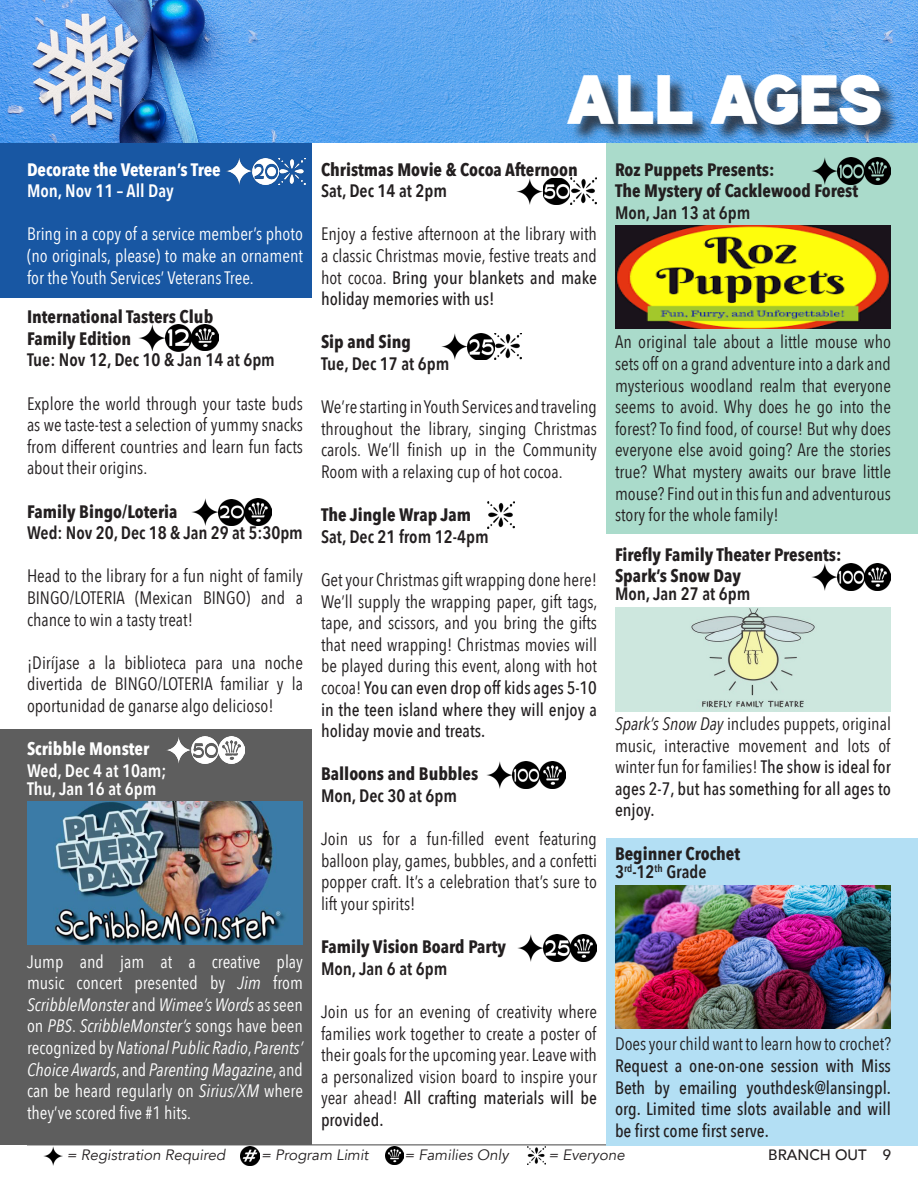
<style>
.page{position:relative;width:918px;height:1188px;background:#fff}
.page>*{position:absolute;margin:0;border:0;box-sizing:border-box;transform-origin:0 0}
.t1{font:45px "JUNAR Regular";color:#fff}
.t2{font:18px/21.6px "Avenir Next Condensed";color:#231f20;text-align:justify}
.t3{font:18px/21.6px "Avenir Next Condensed";color:#fff;text-align:justify}
.t4{font:700 18px "Avenir Next Condensed";color:#231f20}
.t5{font:600 18px "Avenir Next Condensed";color:#231f20}
.t6{font:500 18px/21.6px "Avenir Next Condensed";color:#231f20;text-align:justify}
.t7{font:600 18px "Avenir Next Condensed";color:#fff}
.t8{font:700 18px "Avenir Next Condensed";color:#fff}
.t9{font:italic 15px "Avenir";color:#231f20}
.t10{font:500 15px "Avenir";color:#231f20}
.s1{font-style:italic}
.s2{font-weight:500}
.s3{font-weight:400}
</style>
<div class="page">
<hr style="left:27px;top:1144px;width:864px;height:1px;background:#595959">
<img style="left:44px;top:1146px;width:19px;height:19px">
<img style="left:241px;top:1146px;width:19px;height:19px">
<img style="left:385px;top:1147px;width:18px;height:18px">
<img style="left:528px;top:1147px;width:17px;height:18px">
<div style="left:606px;top:838px;width:312px;height:307px;background:#b3dff4"></div>
<div style="left:0;top:729px;width:312px;height:415px;background:#5e5e5e"></div>
<div style="left:606px;top:142px;width:312px;height:392px;background:#aadbcb"></div>
<div style="left:0;top:142px;width:312px;height:156px;background:#1857a3"></div>
<img style="left:0;top:0;width:918px;height:142px">
<img style="left:486px;top:762px;width:80px;height:27px">
<img style="left:27px;top:801px;width:276px;height:144px">
<img style="left:615px;top:225px;width:276px;height:104px">
<img style="left:615px;top:607px;width:276px;height:104px">
<img style="left:615px;top:885px;width:276px;height:144px">
<img style="left:138px;top:324px;width:80px;height:27px">
<img style="left:192px;top:499px;width:79px;height:27px">
<img style="left:226px;top:158px;width:79px;height:27px">
<img style="left:166px;top:737px;width:79px;height:26px">
<img style="left:517px;top:935px;width:80px;height:26px">
<img style="left:441px;top:333px;width:81px;height:27px">
<img style="left:517px;top:178px;width:80px;height:27px">
<img style="left:811px;top:158px;width:80px;height:26px">
<img style="left:811px;top:564px;width:80px;height:26px">
<img style="left:488px;top:502px;width:26px;height:26px">
<div style="left:571px;top:77px;width:328px;height:66px;background:#231f20;opacity:.75"></div>
<p class="t8" style="left:27px;top:158px;width:195px">Decorate the Veteran’s Tree</p>
<p class="t7" style="left:27px;top:175px;width:149px">Mon, Nov 11 – All Day</p>
<p class="t3" style="left:27px;top:223px;width:278px">Bring in a copy of a service member’s photo (no originals, please) to make an ornament for the Youth Services’ Veterans Tree.</p>
<p class="t4" style="left:27px;top:306px;width:188px">International Tasters Club</p>
<p class="t4" style="left:27px;top:328px;width:106px">Family Edition</p>
<p class="t5" style="left:27px;top:345px;width:249px">Tue: Nov 12, Dec 10 &amp; Jan 14 at 6pm</p>
<p class="t2" style="left:27px;top:392px;width:278px">Explore the world through your taste buds as we taste-test a selection of yummy snacks from different countries and learn fun facts about their origins.</p>
<p class="t4" style="left:27px;top:500px;width:152px">Family Bingo/Loteria</p>
<p class="t5" style="left:27px;top:517px;width:277px">Wed: Nov 20, Dec 18 &amp; Jan 29 at 5:30pm</p>
<p class="t2" style="left:27px;top:565px;width:278px">Head to the library for a fun night of family BINGO/LOTERIA (Mexican BINGO) and a chance to win a tasty treat!</p>
<p class="t2" style="left:27px;top:651px;width:278px">¡Diríjase a la biblioteca para una noche divertida de BINGO/LOTERIA familiar y la oportunidad de ganarse algo delicioso!</p>
<p class="t8" style="left:27px;top:738px;width:124px">Scribble Monster</p>
<p class="t7" style="left:27px;top:755px;width:141px">Wed, Dec 4 at 10am;</p>
<p class="t7" style="left:27px;top:773px;width:131px">Thu, Jan 16 at 6pm</p>
<p class="t3" style="left:27px;top:950px;width:278px">Jump and jam at a creative play music concert presented by <span class="s1">Jim</span> from <span class="s1">ScribbleMonster</span> and <span class="s1">Wimee’s Words</span> as seen on <span class="s1">PBS</span>. <span class="s1">ScribbleMonster’s</span> songs have been recognized by <span class="s1">National Public Radio</span>, <span class="s1">Parents’ Choice Awards</span>, and <span class="s1">Parenting Magazine</span>, and can be heard regularly on <span class="s1">Sirius/XM</span> where they’ve scored five #1 hits.</p>
<p class="t1" style="left:566px;top:66px;width:318px">ALL AGES</p>
<p class="t4" style="left:321px;top:158px;width:258px">Christmas Movie &amp; Cocoa Afternoon</p>
<p class="t5" style="left:321px;top:175px;width:128px">Sat, Dec 14 at 2pm</p>
<p class="t2" style="left:321px;top:223px;width:278px">Enjoy a festive afternoon at the library with a classic Christmas movie, festive treats and hot cocoa. <span class="s2">Bring your blankets and make holiday memories with us!</span></p>
<p class="t4" style="left:321px;top:331px;width:92px">Sip and Sing</p>
<p class="t5" style="left:321px;top:348px;width:130px">Tue, Dec 17 at 6pm</p>
<p class="t2" style="left:321px;top:395px;width:278px">We’re starting in Youth Services and traveling throughout the library, singing Christmas carols. We’ll finish up in the Community Room with a relaxing cup of hot cocoa.</p>
<p class="t4" style="left:321px;top:504px;width:152px">The Jingle Wrap Jam</p>
<p class="t5" style="left:321px;top:521px;width:169px">Sat, Dec 21 from 12-4pm</p>
<p class="t2" style="left:321px;top:568px;width:278px">Get your Christmas gift wrapping done here!<br>We’ll supply the wrapping paper, gift tags, tape, and scissors, and you bring the gifts that need wrapping! Christmas movies will be played during this event, along with hot cocoa! <span class="s2">You can even drop off kids ages 5-10 in the teen island where they will enjoy a holiday movie and treats.</span></p>
<p class="t4" style="left:321px;top:763px;width:159px">Balloons and Bubbles</p>
<p class="t5" style="left:321px;top:780px;width:137px">Mon, Dec 30 at 6pm</p>
<p class="t2" style="left:321px;top:827px;width:278px">Join us for a fun-filled event featuring balloon play, games, bubbles, and a confetti popper craft. It’s a celebration that’s sure to lift your spirits!</p>
<p class="t4" style="left:321px;top:936px;width:187px">Family Vision Board Party</p>
<p class="t5" style="left:321px;top:953px;width:128px">Mon, Jan 6 at 6pm</p>
<p class="t2" style="left:321px;top:1000px;width:278px">Join us for an evening of creativity where families work together to create a poster of their goals for the upcoming year. Leave with a personalized vision board to inspire your year ahead! <span class="s2">All crafting materials will be provided.</span></p>
<p class="t4" style="left:615px;top:158px;width:161px">Roz Puppets Presents:</p>
<p class="t4" style="left:615px;top:180px;width:245px">The Mystery of Cacklewood Forest</p>
<p class="t5" style="left:615px;top:197px;width:137px">Mon, Jan 13 at 6pm</p>
<p class="t2" style="left:615px;top:331px;width:278px">An original tale about a little mouse who sets off on a grand adventure into a dark and mysterious woodland realm that everyone seems to avoid. Why does he go into the forest? To find food, of course! But why does everyone else avoid going? Are the stories true? What mystery awaits our brave little mouse? Find out in this fun and adventurous story for the whole family!</p>
<p class="t4" style="left:615px;top:544px;width:228px">Firefly Family Theater Presents:</p>
<p class="t4" style="left:615px;top:565px;width:128px">Spark’s Snow Day</p>
<p class="t5" style="left:615px;top:579px;width:137px">Mon, Jan 27 at 6pm</p>
<p class="t2" style="left:615px;top:712px;width:278px"><span class="s1">Spark’s Snow Day</span> includes puppets, original music, interactive movement and lots of winter fun for families! <span class="s2">The show is ideal for ages 2-7, but has something for all ages to enjoy.</span></p>
<p class="t4" style="left:615px;top:842px;width:127px">Beginner Crochet</p>
<p class="t5" style="left:615px;top:856px;width:93px">3<sup>rd</sup>-12<sup>th</sup> Grade</p>
<p class="t6" style="left:615px;top:1033px;width:278px"><span class="s3">Does your child want to learn how to crochet?<br></span>Request a one-on-one session with Miss Beth by emailing youthdesk@lansingpl. org. Limited time slots available and will be first come first serve.</p>
<p class="t9" style="left:67px;top:1146px;width:160px">= Registration Required</p>
<p class="t9" style="left:261px;top:1146px;width:109px">= Program Limit</p>
<p class="t9" style="left:405px;top:1146px;width:106px">= Families Only</p>
<p class="t9" style="left:549px;top:1146px;width:78px">= Everyone</p>
<p class="t10" style="left:768px;top:1142px;width:124px">BRANCH OUT 9</p>
</div>
